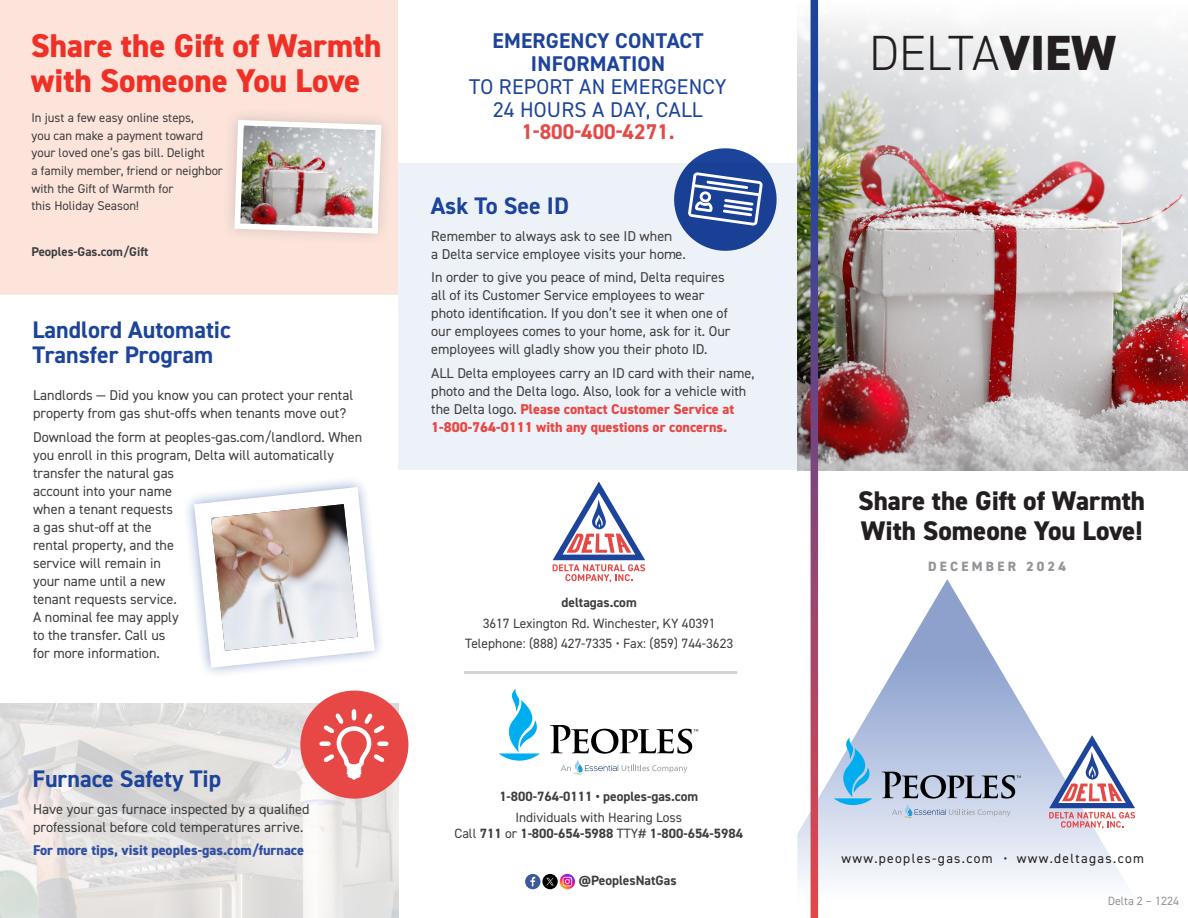
<style>
.page{position:relative;width:1188px;height:918px;background:#fff}
.page>*{position:absolute;margin:0;border:0;box-sizing:border-box;transform-origin:0 0}
.Headline{font:300 49.5px "DIN2014";letter-spacing:-.02em;color:#231f20}
.Headline-2{font:800 33px/34.5px "DIN2014";color:#ef3026}
.Headline-3{font:800 27px/30px "DIN2014";color:#231f20}
.Headline-4{font:700 24px/25.5px "DIN2014";color:#1d449b}
.Headline-5{font:21.3px/22.6px "DIN2014";letter-spacing:.01em;color:#1d449b;text-align:center}
.t1{font:14.25px/18px "DIN2014";color:#3e3e3f}
.t2{font:800 14.25px "DIN2014";color:#3150a2}
.t3{font:13.5px/15.8px "DIN2014";color:#3e3e3f;text-align:center}
.t4{font:700 13.5px "DIN2014";color:#3e3e3f}
.Headline-6{font:13.5px "DIN2014";letter-spacing:.1em;color:#231f20}
.Headline-7{font:800 13.5px "DIN2014";letter-spacing:.24em;color:#939598}
.t5{font:12.75px/17.5px "DIN2014";color:#3e3e3f}
.t6{font:700 12.75px "DIN2014";color:#3e3e3f}
.t7{font:12px "DIN2014";color:#939598}
.s1{font-weight:700}
.s2{font-weight:700;color:#e74845}
.s3{font-weight:800;color:#e74845}
.s4{font-weight:800}
</style>
<div class="page">
<div style="left:398px;top:163px;width:399px;height:307px;background:#edf2f8"></div>
<img style="left:797px;top:211px;width:391px;height:259px">
<img style="left:797px;top:0;width:391px;height:211px">
<img style="left:0;top:704px;width:398px;height:214px">
<svg style="left:797px;top:579px;width:328px;height:326px"></svg>
<svg style="left:1049px;top:735px;width:86px;height:94px"></svg>
<svg style="left:834px;top:737px;width:40px;height:68px"></svg>
<svg style="left:882px;top:772px;width:139px;height:46px"></svg>
<svg style="left:674px;top:148px;width:103px;height:103px"></svg>
<svg style="left:187px;top:480px;width:194px;height:194px"></svg>
<img style="left:211px;top:504px;width:147px;height:147px">
<div style="left:300px;top:690px;width:109px;height:109px;background:#e74845;border-radius:50%"></div>
<svg style="left:319px;top:709px;width:70px;height:71px"></svg>
<svg style="left:553px;top:482px;width:92px;height:101px"></svg>
<hr style="left:464px;top:671px;width:273px;height:3px;background:#231f20">
<svg style="left:499px;top:688px;width:41px;height:73px"></svg>
<svg style="left:550px;top:725px;width:148px;height:29px"></svg>
<svg style="left:561px;top:760px;width:126px;height:15px"></svg>
<div style="left:525px;top:874px;width:15px;height:15px;background:#3c579e;border-radius:50%"></div>
<svg style="left:530px;top:877px;width:5px;height:9px"></svg>
<svg style="left:560px;top:874px;width:15px;height:15px"></svg>
<svg style="left:563px;top:877px;width:9px;height:9px"></svg>
<svg style="left:542px;top:874px;width:16px;height:15px"></svg>
<svg style="left:546px;top:878px;width:8px;height:7px"></svg>
<div style="left:0;top:0;width:398px;height:295px;background:#fce4db"></div>
<svg style="left:230px;top:115px;width:155px;height:122px"></svg>
<img style="left:240px;top:126px;width:136px;height:102px">
<svg style="left:811px;top:0;width:7px;height:918px"></svg>
<p class="Headline-2" style="left:31px;top:28px;width:352px">Share the Gift of Warmth with Someone You Love</p>
<p class="t5" style="left:31px;top:109px;width:193px">In just a few easy online steps,<br>you can make a payment toward your loved one’s gas bill. Delight<br>a family member, friend or neighbor with the Gift of Warmth for<br>this Holiday Season!</p>
<p class="t6" style="left:31px;top:243px;width:118px">Peoples-Gas.com/Gift</p>
<p class="Headline-4" style="left:33px;top:317px;width:200px">Landlord Automatic<br>Transfer Program</p>
<p class="t1" style="left:33px;top:386px;width:322px">Landlords — Did you know you can protect your rental property from gas shut-offs when tenants move out?</p>
<p class="t1" style="left:33px;top:428px;width:331px">Download the form at peoples-gas.com/landlord. When you enroll in this program, Delta will automatically transfer the natural gas<br>account into your name<br>when a tenant requests<br>a gas shut-off at the<br>rental property, and the<br>service will remain in<br>your name until a new<br>tenant requests service.<br>A nominal fee may apply<br>to the transfer. Call us<br>for more information.</p>
<p class="Headline-4" style="left:33px;top:766px;width:190px">Furnace Safety Tip</p>
<p class="t1" style="left:33px;top:799px;width:278px">Have your gas furnace inspected by a qualified professional before cold temperatures arrive.</p>
<p class="t2" style="left:33px;top:841px;width:273px">For more tips, visit peoples-gas.com/furnace</p>
<p class="Headline-5" style="left:469px;top:29px;width:259px"><span class="s1">EMERGENCY CONTACT<br>INFORMATION<br></span>TO REPORT AN EMERGENCY<br>24 HOURS A DAY, CALL<br><span class="s2">1-800-400-4271.</span></p>
<p class="Headline-4" style="left:431px;top:193px;width:140px">Ask To See ID</p>
<p class="t1" style="left:431px;top:227px;width:256px">Remember to always ask to see ID when<br>a Delta service employee visits your home.</p>
<p class="t1" style="left:431px;top:268px;width:301px">In order to give you peace of mind, Delta requires all of its Customer Service employees to wear photo identification. If you don’t see it when one of our employees comes to your home, ask for it. Our employees will gladly show you their photo ID.</p>
<p class="t1" style="left:431px;top:363px;width:325px">ALL Delta employees carry an ID card with their name, photo and the Delta logo. Also, look for a vehicle with the Delta logo. <span class="s3">Please contact Customer Service at 1-800-764-0111 with any questions or concerns.</span></p>
<p class="t4" style="left:562px;top:594px;width:77px">deltagas.com</p>
<p class="t3" style="left:483px;top:615px;width:234px">3617 Lexington Rd. Winchester, KY 40391</p>
<p class="t3" style="left:465px;top:635px;width:270px">Telephone: (888) 427-7335 • Fax: (859) 744-3623</p>
<p class="t4" style="left:499px;top:787px;width:200px">1-800-764-0111 • peoples-gas.com</p>
<p class="t3" style="left:455px;top:809px;width:290px">Individuals with Hearing Loss<br>Call <span class="s1">711</span> or <span class="s1">1-800-654-5988</span> TTY# <span class="s1">1-800-654-5984</span></p>
<p class="t4" style="left:579px;top:871px;width:99px">@PeoplesNatGas</p>
<p class="Headline" style="left:869px;top:23px;width:248px">DELTA<span class="s4">VIEW</span></p>
<p class="Headline-3" style="left:858px;top:486px;width:289px">Share the Gift of Warmth<br>With Someone You Love!</p>
<p class="Headline-7" style="left:928px;top:557px;width:139px">DECEMBER 2024</p>
<p class="Headline-6" style="left:841px;top:849px;width:304px">www.peoples-gas.com • www.deltagas.com</p>
<p class="t7" style="left:1108px;top:893px;width:73px">Delta 2 – 1224</p>
</div>
